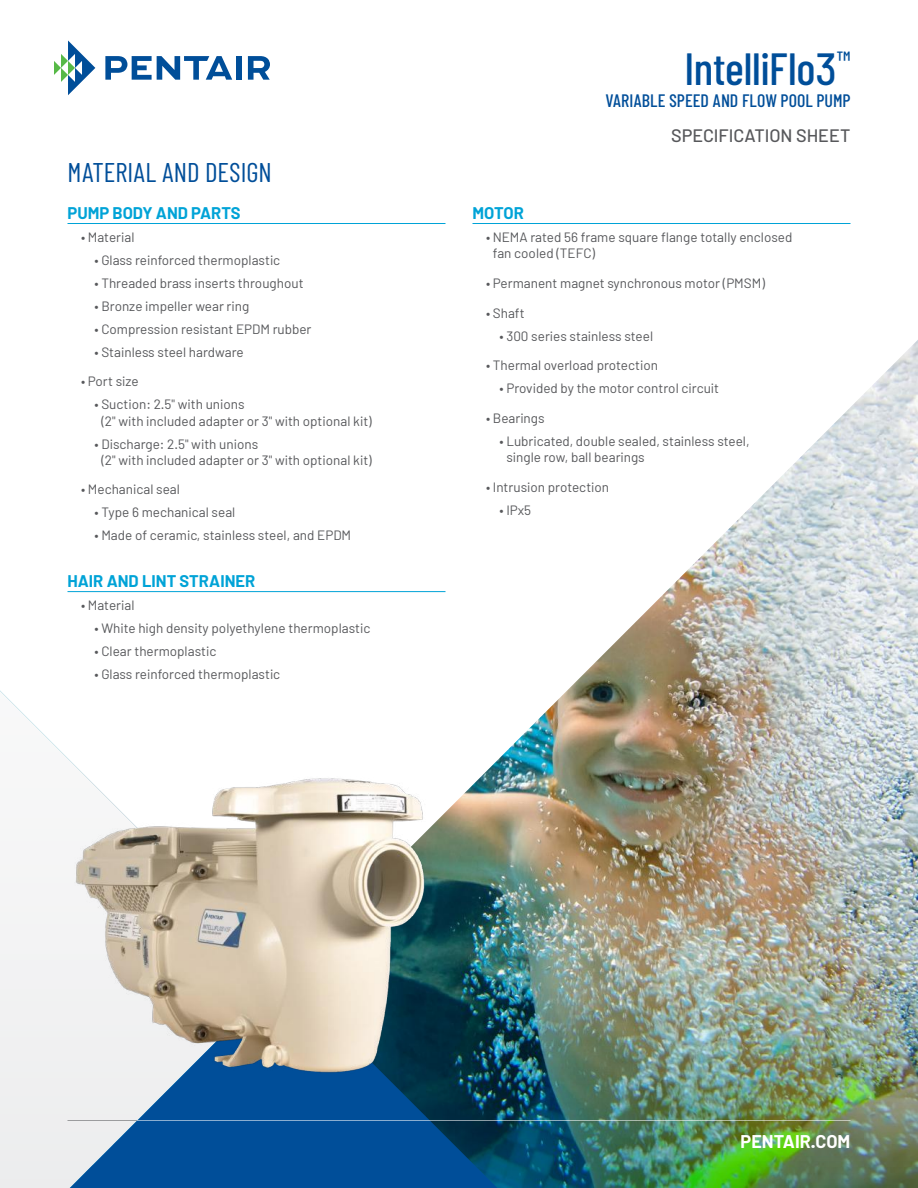
<style>
.page{position:relative;width:918px;height:1188px;background:#fff}
.page>*{position:absolute;margin:0;border:0;box-sizing:border-box;transform-origin:0 0}
.t1{font:500 45px "Barlow Condensed";letter-spacing:-.005em;color:#004e99}
.t2{font:27px "Barlow Condensed";color:#004e99}
.t3{font:500 18px "Barlow Condensed";color:#004e99}
.t4{font:500 18px "Barlow";letter-spacing:-.005em;color:#57585b}
.t5{font:700 18px "Barlow";color:#fff}
.t6{font:700 16.5px "Barlow";color:#00a3d7}
.t7{font:13.5px/16.2px "Barlow";color:#57585b}
</style>
<div class="page">
<svg style="left:0;top:974px;width:284px;height:214px;fill:#ecedee"></svg>
<img style="left:284px;top:974px;width:634px;height:214px">
<img style="left:0;top:223px;width:918px;height:751px">
<img style="left:74px;top:776px;width:351px;height:297px">
<svg style="left:54px;top:40px;width:41px;height:55px"></svg>
<svg style="left:105px;top:56px;width:127px;height:24px"></svg>
<div style="left:236px;top:56px;width:6px;height:24px;background:#004e99"></div>
<svg style="left:248px;top:56px;width:22px;height:24px"></svg>
<svg style="left:68px;top:1120px;width:782px;height:1px"></svg>
<hr style="left:68px;top:223px;width:378px;height:1px;background:#00a3d7">
<hr style="left:68px;top:591px;width:378px;height:1px;background:#00a3d7">
<hr style="left:472px;top:223px;width:378px;height:1px;background:#00a3d7">
<h2 class="t2" style="left:68px;top:155px;width:206px">MATERIAL AND DESIGN</h2>
<p class="t6" style="left:68px;top:202px;width:175px">PUMP BODY AND PARTS</p>
<p class="t7" style="left:81px;top:228px;width:55px">• Material</p>
<p class="t7" style="left:94px;top:251px;width:187px">• Glass reinforced thermoplastic</p>
<p class="t7" style="left:94px;top:274px;width:211px">• Threaded brass inserts throughout</p>
<p class="t7" style="left:94px;top:297px;width:156px">• Bronze impeller wear ring</p>
<p class="t7" style="left:94px;top:320px;width:219px">• Compression resistant EPDM rubber</p>
<p class="t7" style="left:94px;top:343px;width:151px">• Stainless steel hardware</p>
<p class="t7" style="left:81px;top:373px;width:59px">• Port size</p>
<p class="t7" style="left:101px;top:396px;width:272px;text-indent:-7px">• Suction: 2.5" with unions<br>(2" with included adapter or 3" with optional kit)</p>
<p class="t7" style="left:101px;top:435px;width:272px;text-indent:-7px">• Discharge: 2.5" with unions<br>(2" with included adapter or 3" with optional kit)</p>
<p class="t7" style="left:81px;top:481px;width:100px">• Mechanical seal</p>
<p class="t7" style="left:94px;top:504px;width:142px">• Type 6 mechanical seal</p>
<p class="t7" style="left:94px;top:527px;width:258px">• Made of ceramic, stainless steel, and EPDM</p>
<p class="t6" style="left:68px;top:571px;width:189px">HAIR AND LINT STRAINER</p>
<p class="t7" style="left:81px;top:597px;width:55px">• Material</p>
<p class="t7" style="left:94px;top:620px;width:277px">• White high density polyethylene thermoplastic</p>
<p class="t7" style="left:94px;top:642px;width:123px">• Clear thermoplastic</p>
<p class="t7" style="left:94px;top:665px;width:187px">• Glass reinforced thermoplastic</p>
<h1 class="t1" style="left:684px;top:40px;width:168px">IntelliFlo3<sup>™</sup></h1>
<h3 class="t3" style="left:605px;top:89px;width:247px">VARIABLE SPEED AND FLOW POOL PUMP</h3>
<h3 class="t4" style="left:671px;top:124px;width:181px">SPECIFICATION SHEET</h3>
<p class="t6" style="left:472px;top:202px;width:53px">MOTOR</p>
<p class="t7" style="left:493px;top:228px;width:301px;text-indent:-7px">• NEMA rated 56 frame square flange totally enclosed fan cooled (TEFC)</p>
<p class="t7" style="left:486px;top:274px;width:280px">• Permanent magnet synchronous motor (PMSM)</p>
<p class="t7" style="left:486px;top:304px;width:40px">• Shaft</p>
<p class="t7" style="left:500px;top:327px;width:155px">• 300 series stainless steel</p>
<p class="t7" style="left:486px;top:357px;width:174px">• Thermal overload protection</p>
<p class="t7" style="left:500px;top:380px;width:221px">• Provided by the motor control circuit</p>
<p class="t7" style="left:486px;top:409px;width:60px">• Bearings</p>
<p class="t7" style="left:506px;top:432px;width:245px;text-indent:-7px">• Lubricated, double sealed, stainless steel, single row, ball bearings</p>
<p class="t7" style="left:486px;top:478px;width:125px">• Intrusion protection</p>
<p class="t7" style="left:500px;top:501px;width:33px">• IPx5</p>
<h3 class="t5" style="left:741px;top:1130px;width:111px">PENTAIR.COM</h3>
</div>
